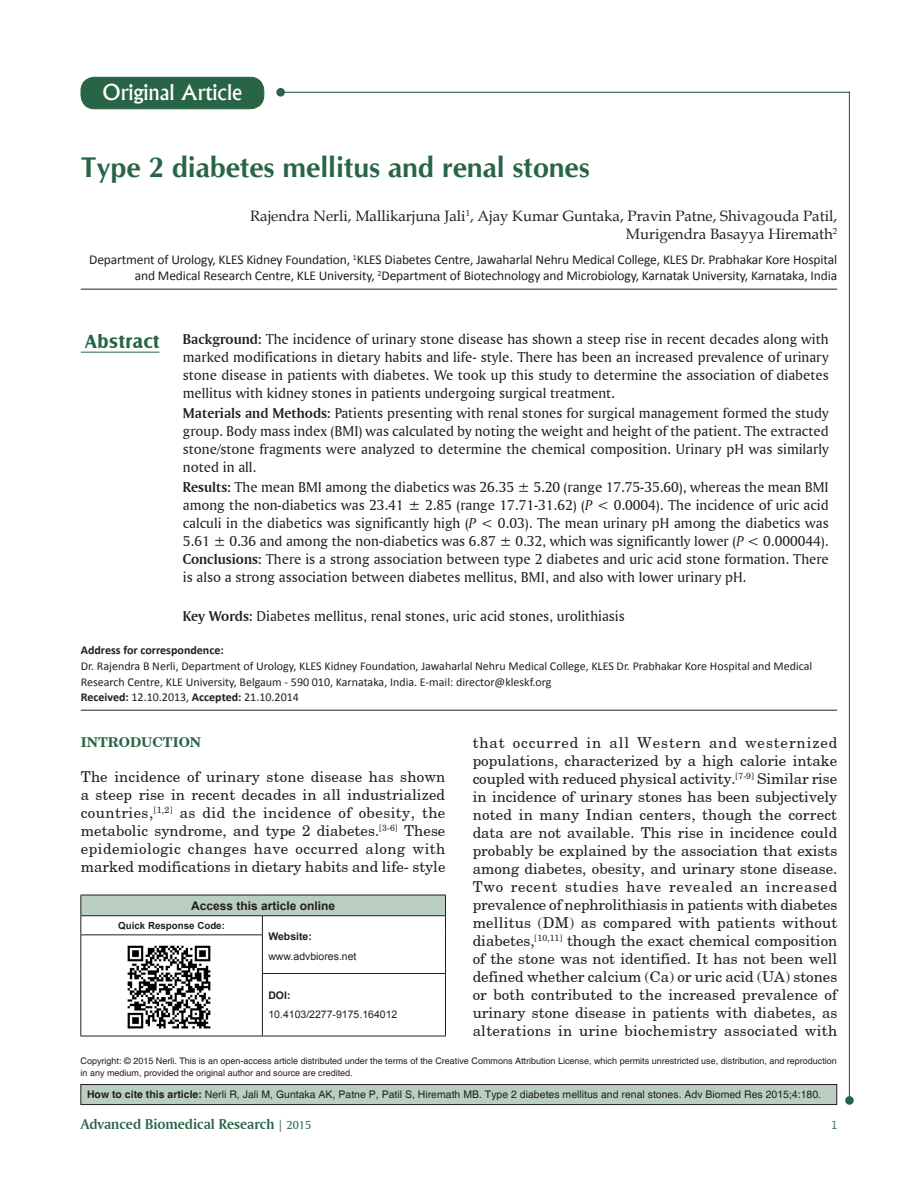
<style>
.page{position:relative;width:918px;height:1188px;background:#fff}
.page>*{position:absolute;margin:0;border:0;box-sizing:border-box;transform-origin:0 0}
.AT{font:700 28.5px "CG Omega";color:#286446}
.AH{font:500 21px "Albertus";color:#fff}
.ABSH{font:700 19.5px "Castle T";letter-spacing:.025em;color:#286446}
.ABS{font:15px/18px "Amerigo BT Roman A";color:#231f20;text-align:justify}
.TX{font:15px/18px "New Century Schoolbook";letter-spacing:.01em;color:#231f20;text-align:justify}
.AU{font:15px/18px "Book Antiqua";color:#231f20;text-align:right}
.KWD{font:15px "Amerigo BT Roman A";color:#231f20}
.RF{font:15px "Amerigo BT Bold A";color:#286446}
.AFF{font:13.5px/16.2px "Calibri";letter-spacing:-.01em;color:#231f20;text-align:right}
.t1{font:700 13.5px "Century Schoolbook BT";color:#286446}
.ADD{font:12px/15.8px "Calibri";color:#231f20}
.HIS{font:12px "Calibri";color:#231f20}
.ATAO{font:700 12px "Arial";color:#231f20}
.RF-2{font:12px "Bell Centennial BT Address";color:#286446}
.SRC{font:10.5px "Helvetica";color:#231f20}
.DOI{font:10.5px "Arial";color:#231f20}
.WEB{font:10.5px "Arial";color:#231f20}
.WEB-2{font:700 10.5px "Arial";color:#231f20}
.DOI-2{font:700 10.5px "Arial";color:#231f20}
.QRC{font:700 9.75px "Arial";color:#231f20}
.CR{font:9px/12px "Helvetica";color:#231f20}
.s1{font-family:"Amerigo BT Bold A"}
.s2{font-family:"Amerigo BT Italic A"}
.s3{font-weight:700}
.s4{font-family:"Amerigo BT Roman A";font-size:12px}
</style>
<div class="page">
<div style="left:81px;top:77px;width:183px;height:32px;background:#286446;border-radius:14px"></div>
<div style="left:81px;top:77px;width:183px;height:32px;border:1px solid #286446;border-radius:14px"></div>
<hr style="left:281px;top:92px;width:569px;height:1px;background:#286446">
<div style="left:276px;top:88px;width:9px;height:9px;background:#286446;border-radius:50%"></div>
<hr style="left:849px;top:92px;width:1px;height:1008px;background:#286446">
<div style="left:845px;top:1096px;width:9px;height:9px;background:#286446;border-radius:50%"></div>
<hr style="left:81px;top:710px;width:756px;height:1px;background:#231f20">
<hr style="left:81px;top:352px;width:78px;height:1px;background:#286446">
<hr style="left:81px;top:289px;width:756px;height:1px;background:#231f20">
<div style="left:81px;top:895px;width:365px;height:21px;background:#bacec1"></div>
<hr style="left:81px;top:1036px;width:181px;height:1px;background:#231f20">
<hr style="left:81px;top:895px;width:181px;height:1px;background:#231f20">
<hr style="left:262px;top:895px;width:184px;height:1px;background:#231f20">
<hr style="left:81px;top:915px;width:181px;height:1px;background:#231f20">
<svg style="left:81px;top:895px;width:1px;height:40px"></svg>
<hr style="left:262px;top:915px;width:184px;height:1px;background:#231f20">
<svg style="left:445px;top:895px;width:1px;height:40px"></svg>
<hr style="left:445px;top:935px;width:1px;height:38px;background:#231f20">
<hr style="left:81px;top:935px;width:182px;height:1px;background:#231f20">
<hr style="left:81px;top:935px;width:1px;height:38px;background:#231f20">
<hr style="left:81px;top:973px;width:1px;height:63px;background:#231f20">
<hr style="left:445px;top:974px;width:1px;height:62px;background:#231f20">
<hr style="left:262px;top:1036px;width:184px;height:1px;background:#231f20">
<svg style="left:262px;top:916px;width:1px;height:19px"></svg>
<hr style="left:262px;top:935px;width:1px;height:38px;background:#231f20">
<hr style="left:262px;top:974px;width:1px;height:62px;background:#231f20">
<hr style="left:262px;top:973px;width:184px;height:1px;background:#231f20">
<img style="left:127px;top:945px;width:84px;height:84px">
<div style="left:81px;top:1085px;width:756px;height:20px;background:#bacec1"></div>
<div style="left:81px;top:1084px;width:756px;height:21px;border:1px solid #231f20"></div>
<p class="AH" style="left:103px;top:80px;width:141px">Original Article</p>
<p class="AT" style="left:81px;top:149px;width:511px">Type 2 diabetes mellitus and renal stones</p>
<p class="AU" style="left:250px;top:207px;width:588px">Rajendra Nerli, Mallikarjuna Jali<sup>1</sup>, Ajay Kumar Guntaka, Pravin Patne, Shivagouda Patil,<br>Murigendra Basayya Hiremath<sup>2</sup></p>
<p class="AFF" style="left:89px;top:251px;width:749px">Department of Urology, KLES Kidney Foundation, <sup>1</sup>KLES Diabetes Centre, Jawaharlal Nehru Medical College, KLES Dr. Prabhakar Kore Hospital and Medical Research Centre, KLE University, <sup>2</sup>Department of Biotechnology and Microbiology, Karnatak University, Karnataka, India</p>
<p class="ABS" style="left:183px;top:329px;width:647px"><span class="s1">Background:</span> The incidence of urinary stone disease has shown a steep rise in recent decades along with marked modifications in dietary habits and life‑ style. There has been an increased prevalence of urinary stone disease in patients with diabetes. We took up this study to determine the association of diabetes mellitus with kidney stones in patients undergoing surgical treatment.</p>
<p class="ABS" style="left:183px;top:403px;width:647px"><span class="s1">Materials and Methods:</span> Patients presenting with renal stones for surgical management formed the study group. Body mass index (BMI) was calculated by noting the weight and height of the patient. The extracted stone/stone fragments were analyzed to determine the chemical composition. Urinary pH was similarly noted in all.</p>
<p class="ABS" style="left:183px;top:478px;width:647px"><span class="s1">Results:</span> The mean BMI among the diabetics was 26.35 ± 5.20 (range 17.75‑35.60), whereas the mean BMI among the non‑diabetics was 23.41 ± 2.85 (range 17.71‑31.62) (<span class="s2">P</span> &lt; 0.0004). The incidence of uric acid calculi in the diabetics was significantly high (<span class="s2">P</span> &lt; 0.03). The mean urinary pH among the diabetics was 5.61 ± 0.36 and among the non‑diabetics was 6.87 ± 0.32, which was significantly lower (<span class="s2">P</span> &lt; 0.000044).<br><span class="s1">Conclusions:</span> There is a strong association between type 2 diabetes and uric acid stone formation. There is also a strong association between diabetes mellitus, BMI, and also with lower urinary pH.</p>
<p class="KWD" style="left:183px;top:607px;width:443px"><span class="s1">Key Words:</span> Diabetes mellitus, renal stones, uric acid stones, urolithiasis</p>
<p class="ADD" style="left:81px;top:642px;width:733px"><span class="s3">Address for correspondence:<br></span>Dr. Rajendra B Nerli, Department of Urology, KLES Kidney Foundation, Jawaharlal Nehru Medical College, KLES Dr. Prabhakar Kore Hospital and Medical<br>Research Centre, KLE University, Belgaum ‑ 590 010, Karnataka, India. E‑mail: director@kleskf.org</p>
<p class="HIS" style="left:81px;top:689px;width:220px"><span class="s3">Received:</span> 12.10.2013, <span class="s3">Accepted:</span> 21.10.2014</p>
<p class="ABSH" style="left:85px;top:331px;width:76px">Abstract</p>
<h1 class="t1" style="left:81px;top:734px;width:122px">INTRODUCTION</h1>
<p class="TX" style="left:81px;top:768px;width:366px">The incidence of urinary stone disease has shown a steep rise in recent decades in all industrialized countries,<sup>[1,2]</sup> as did the incidence of obesity, the metabolic syndrome, and type 2 diabetes.<sup>[3‑6]</sup> These epidemiologic changes have occurred along with marked modifications in dietary habits and life‑ style</p>
<p class="ATAO" style="left:191px;top:898px;width:146px">Access this article online</p>
<p class="QRC" style="left:118px;top:919px;width:108px">Quick Response Code:</p>
<p class="WEB-2" style="left:268px;top:930px;width:45px">Website:</p>
<p class="WEB" style="left:268px;top:949px;width:90px">www.advbiores.net</p>
<p class="DOI-2" style="left:268px;top:988px;width:24px">DOI:</p>
<p class="DOI" style="left:268px;top:1008px;width:131px">10.4103/2277-9175.164012</p>
<p class="TX" style="left:473px;top:733px;width:366px">that occurred in all Western and westernized populations, characterized by a high calorie intake coupled with reduced physical activity.<sup>[7‑9]</sup> Similar rise in incidence of urinary stones has been subjectively noted in many Indian centers, though the correct data are not available. This rise in incidence could probably be explained by the association that exists among diabetes, obesity, and urinary stone disease.<br>Two recent studies have revealed an increased prevalence of nephrolithiasis in patients with diabetes mellitus (DM) as compared with patients without diabetes,<sup>[10,11]</sup> though the exact chemical composition of the stone was not identified. It has not been well defined whether calcium (Ca) or uric acid (UA) stones or both contributed to the increased prevalence of urinary stone disease in patients with diabetes, as alterations in urine biochemistry associated with</p>
<p class="CR" style="left:81px;top:1055px;width:758px">Copyright: © 2015 Nerli. This is an open‑access article distributed under the terms of the Creative Commons Attribution License, which permits unrestricted use, distribution, and reproduction in any medium, provided the original author and source are credited.</p>
<p class="SRC" style="left:87px;top:1089px;width:736px"><span class="s3">How to cite this article:</span> Nerli R, Jali M, Guntaka AK, Patne P, Patil S, Hiremath MB. Type 2 diabetes mellitus and renal stones. Adv Biomed Res 2015;4:180.</p>
<p class="RF" style="left:81px;top:1115px;width:232px">Advanced Biomedical Research <span class="s4">| 2015</span></p>
<p class="RF-2" style="left:832px;top:1118px;width:7px">1</p>
</div>
